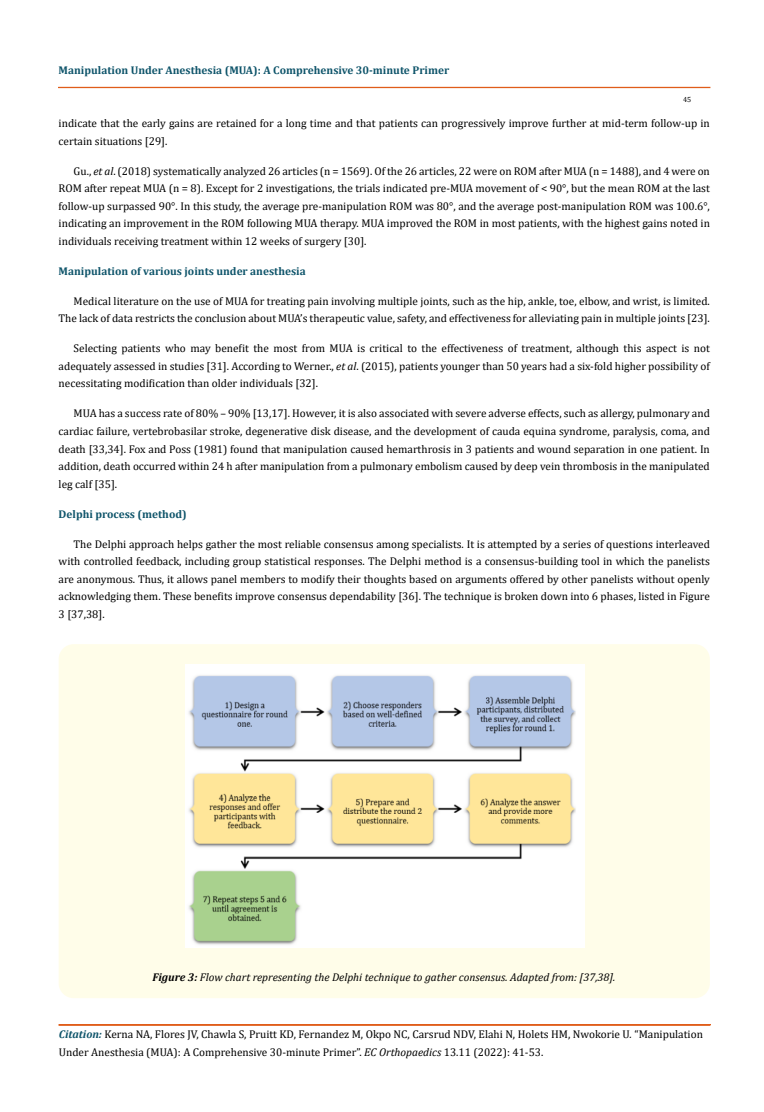
<style>
.page{position:relative;width:764px;height:1112px;background:#fff}
.page>*{position:absolute;margin:0;border:0;box-sizing:border-box;transform-origin:0 0}
.t1{font:11.25px/17.5px "Cambria";color:#000;text-align:justify}
.t2{font:700 11.25px "Cambria";color:#0e546a}
.t3{font:italic 11.25px "Cambria";color:#000}
.t4{font:7.5px "Cambria";color:#000}
.s1{font-style:italic}
.s2{font-weight:700}
.s3{font-weight:700;font-style:italic;color:#0e546a}
</style>
<div class="page">
<div style="left:58px;top:87px;width:652px;height:1px;border:1px solid #e05d1a"></div>
<div style="left:59px;top:1024px;width:651px;height:1px;border:1px solid #e05d1a"></div>
<div style="left:59px;top:644px;width:651px;height:354px;background:#fffde9;border-radius:15px"></div>
<img style="left:185px;top:664px;width:399px;height:282px">
<p class="t2" style="left:59px;top:62px;width:392px">Manipulation Under Anesthesia (MUA): A Comprehensive 30-minute Primer</p>
<p class="t4" style="left:683px;top:95px;width:10px">45</p>
<p class="t1" style="left:59px;top:115px;width:653px">indicate that the early gains are retained for a long time and that patients can progressively improve further at mid-term follow-up in certain situations [29].</p>
<p class="t1" style="left:59px;top:162px;width:653px;text-indent:15px">Gu., <span class="s1">et al</span>. (2018) systematically analyzed 26 articles (n = 1569). Of the 26 articles, 22 were on ROM after MUA (n = 1488), and 4 were on ROM after repeat MUA (n = 8). Except for 2 investigations, the trials indicated pre-MUA movement of &lt; 90°, but the mean ROM at the last follow-up surpassed 90°. In this study, the average pre-manipulation ROM was 80°, and the average post-manipulation ROM was 100.6°, indicating an improvement in the ROM following MUA therapy. MUA improved the ROM in most patients, with the highest gains noted in individuals receiving treatment within 12 weeks of surgery [30].</p>
<p class="t2" style="left:59px;top:263px;width:249px">Manipulation of various joints under anesthesia</p>
<p class="t1" style="left:59px;top:292px;width:653px;text-align:right">Medical literature on the use of MUA for treating pain involving multiple joints, such as the hip, ankle, toe, elbow, and wrist, is limited.<br>The lack of data restricts the conclusion about MUA’s therapeutic value, safety, and effectiveness for alleviating pain in multiple joints [23].</p>
<p class="t1" style="left:59px;top:340px;width:653px;text-indent:15px">Selecting patients who may benefit the most from MUA is critical to the effectiveness of treatment, although this aspect is not adequately assessed in studies [31]. According to Werner., <span class="s1">et al</span>. (2015), patients younger than 50 years had a six-fold higher possibility of necessitating modification than older individuals [32].</p>
<p class="t1" style="left:59px;top:405px;width:653px;text-indent:15px">MUA has a success rate of 80% – 90% [13,17]. However, it is also associated with severe adverse effects, such as allergy, pulmonary and cardiac failure, vertebrobasilar stroke, degenerative disk disease, and the development of cauda equina syndrome, paralysis, coma, and death [33,34]. Fox and Poss (1981) found that manipulation caused hemarthrosis in 3 patients and wound separation in one patient. In addition, death occurred within 24 h after manipulation from a pulmonary embolism caused by deep vein thrombosis in the manipulated leg calf [35].</p>
<p class="t2" style="left:59px;top:505px;width:130px">Delphi process (method)</p>
<p class="t1" style="left:59px;top:535px;width:653px;text-indent:15px">The Delphi approach helps gather the most reliable consensus among specialists. It is attempted by a series of questions interleaved with controlled feedback, including group statistical responses. The Delphi method is a consensus-building tool in which the panelists are anonymous. Thus, it allows panel members to modify their thoughts based on arguments offered by other panelists without openly acknowledging them. These benefits improve consensus dependability [36]. The technique is broken down into 6 phases, listed in Figure 3 [37,38].</p>
<p class="t3" style="left:152px;top:968px;width:464px"><span class="s2">Figure 3:</span> Flow chart representing the Delphi technique to gather consensus. Adapted from: [37,38].</p>
<p class="t1" style="left:59px;top:1025px;width:645px"><span class="s3">Citation:</span> Kerna NA, Flores JV, Chawla S, Pruitt KD, Fernandez M, Okpo NC, Carsrud NDV, Elahi N, Holets HM, Nwokorie U<span class="s1">.</span> “Manipulation<br>Under Anesthesia (MUA): A Comprehensive 30-minute Primer”. <span class="s1">EC Orthopaedics</span> 13.11 (2022): 41-53.</p>
</div>
